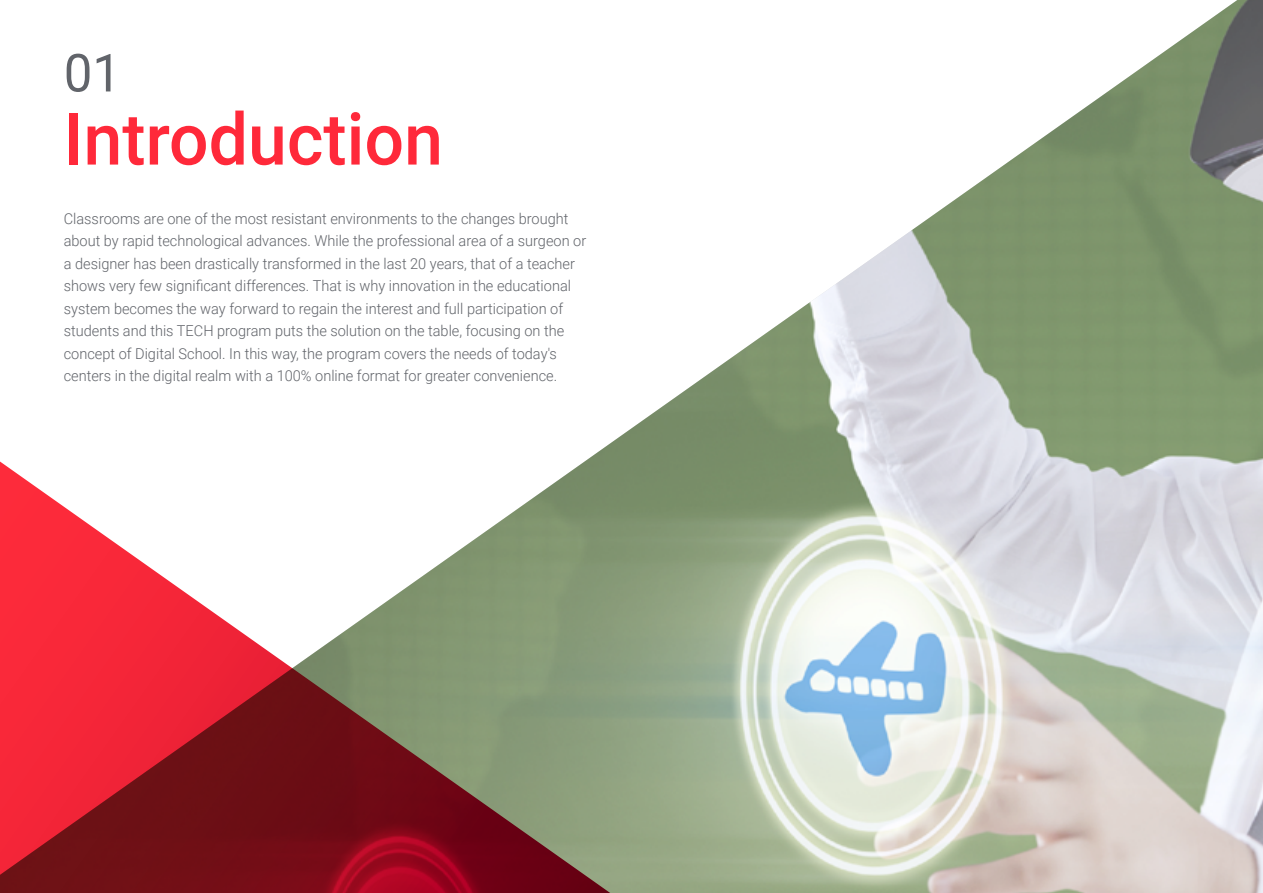
<style>
.page{position:relative;width:1263px;height:893px;background:#fff}
.page>*{position:absolute;margin:0;border:0;box-sizing:border-box;transform-origin:0 0}
.t1{font:500 72px "Roboto";color:#ff293a}
.t2{font:52.5px "Roboto";color:#61646a}
.t3{font:300 15px/22.5px "Roboto";color:#61646a}
</style>
<div class="page">
<img style="left:606px;top:0;width:657px;height:893px">
<svg style="left:0;top:446px;width:640px;height:447px"></svg>
<h2 class="t2" style="left:64px;top:36px;width:59px">01</h2>
<h1 class="t1" style="left:64px;top:89px;width:381px">Introduction</h1>
<p class="t3" style="left:64px;top:207px;width:524px">Classrooms are one of the most resistant environments to the changes brought about by rapid technological advances. While the professional area of a surgeon or a designer has been drastically transformed in the last 20 years, that of a teacher shows very few significant differences. That is why innovation in the educational system becomes the way forward to regain the interest and full participation of students and this TECH program puts the solution on the table, focusing on the concept of Digital School. In this way, the program covers the needs of today's centers in the digital realm with a 100% online format for greater convenience.</p>
</div>
